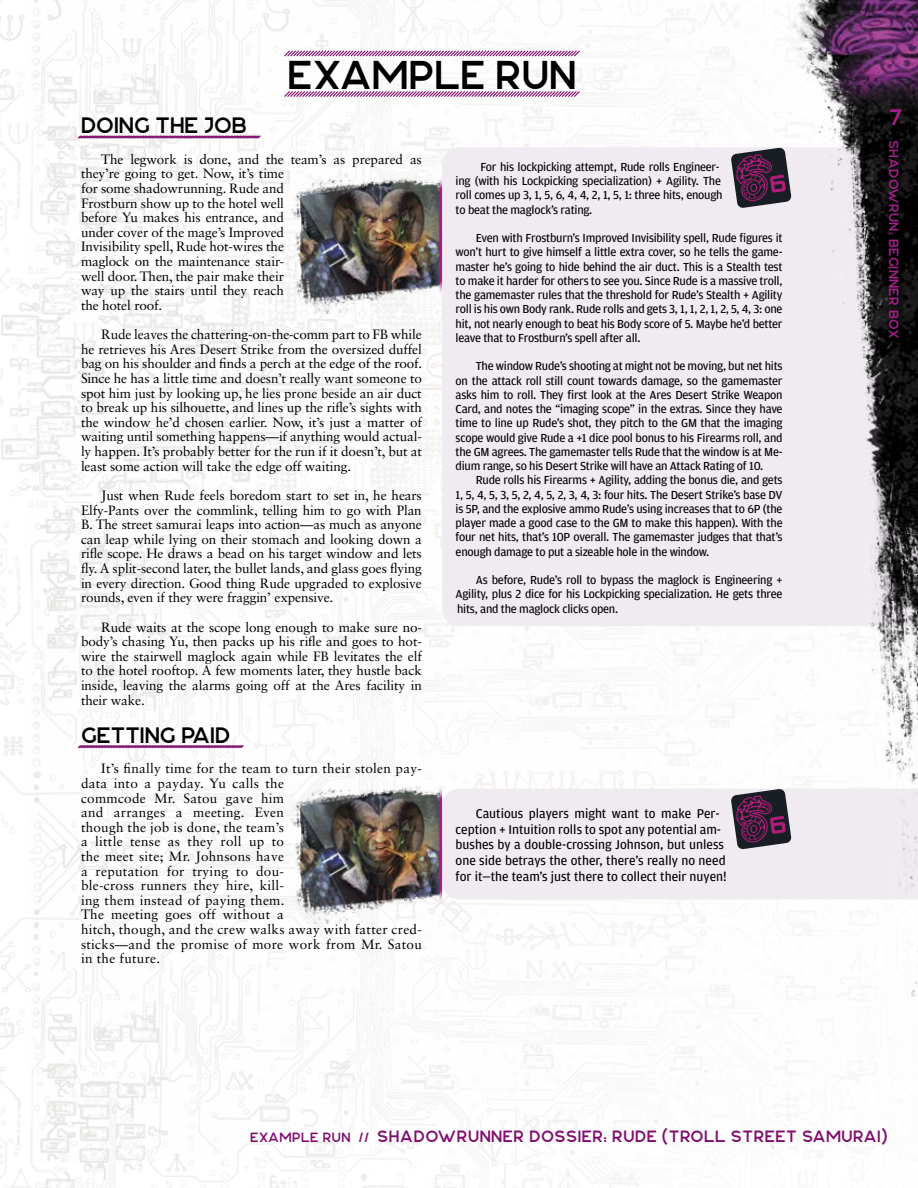
<style>
.page{position:relative;width:918px;height:1188px;background:#fff}
.page>*{position:absolute;margin:0;border:0;box-sizing:border-box;transform-origin:0 0}
.t1{font:40.5px "Njord";color:#000}
.t2{font:22.5px "Njord";color:#000}
.t3{font:22.5px "Njord";color:#a12089}
.t4{font:16.5px "Njord";letter-spacing:.03em;color:#800d6d}
.t5{font:13.5px/14.5px "Sabon LT Std";letter-spacing:-.01em;color:#000;text-align:justify}
.t6{font:13.5px/14.5px "Sabon LT Std";letter-spacing:.02em;color:#000}
.t7{font:13.5px/15.8px "Amplitude";color:#000}
.t8{font:13.5px "Njord";letter-spacing:.02em;color:#a12089}
.t9{font:12.3px/14.2px "Amplitude";letter-spacing:-.02em;color:#000;text-align:justify}
.s1{font-size:13.5px}
</style>
<div class="page">
<img style="left:0;top:0;width:715px;height:1188px">
<img style="left:28px;top:0;width:890px;height:1161px">
<div style="left:885px;top:136px;width:23px;height:211px;background:#000;opacity:.5"></div>
<h1 class="t1" style="left:287px;top:50px;width:291px">EXAMPLE RUN</h1>
<h2 class="t2" style="left:81px;top:112px;width:168px">DOING THE JOB</h2>
<p class="t5" style="left:81px;top:152px;width:342px;text-align:left;text-indent:20px">The legwork is done, and the team’s as prepared as they’re going to get. Now, it’s time<br>for some shadowrunning. Rude and<br>Frostburn show up to the hotel well<br>before Yu makes his entrance, and<br>under cover of the mage’s Improved<br>Invisibility spell, Rude hot-wires the<br>maglock on the maintenance stair-<br>well door. Then, the pair make their<br>way up the stairs until they reach<br>the hotel roof.</p>
<p class="t5" style="left:81px;top:327px;width:343px;text-indent:20px">Rude leaves the chattering-on-the-comm part to FB while he retrieves his Ares Desert Strike from the oversized duffel bag on his shoulder and finds a perch at the edge of the roof.<br>Since he has a little time and doesn’t really want someone to spot him just by looking up, he lies prone beside an air duct to break up his silhouette, and lines up the rifle’s sights with the window he’d chosen earlier. Now, it’s just a matter of waiting until something happens—if anything would actual&shy;ly happen. It’s probably better for the run if it doesn’t, but at least some action will take the edge off waiting.</p>
<p class="t5" style="left:81px;top:488px;width:342px;text-indent:20px">Just when Rude feels boredom start to set in, he hears Elfy-Pants over the commlink, telling him to go with Plan B. The street samurai leaps into action—as much as anyone can leap while lying on their stomach and looking down a rifle scope. He draws a bead on his target window and lets fly. A split-second later, the bullet lands, and glass goes flying in every direction. Good thing Rude upgraded to explosive rounds, even if they were fraggin’ expensive.</p>
<p class="t5" style="left:81px;top:619px;width:342px;text-indent:20px">Rude waits at the scope long enough to make sure no&shy;body’s chasing Yu, then packs up his rifle and goes to hot&shy;wire the stairwell maglock again while FB levitates the elf to the hotel rooftop. A few moments later, they hustle back inside, leaving the alarms going off at the Ares facility in their wake.</p>
<h2 class="t2" style="left:81px;top:721px;width:151px">GETTING PAID</h2>
<p class="t6" style="left:81px;top:761px;width:342px;text-indent:20px">It’s finally time for the team to turn their stolen pay&shy;data into a payday. Yu calls the<br>commcode Mr. Satou gave him<br>and arranges a meeting. Even<br>though the job is done, the team’s<br>a little tense as they roll up to<br>the meet site; Mr. Johnsons have<br>a reputation for trying to dou-<br>ble-cross runners they hire, kill-<br>ing them instead of paying them.<br>The meeting goes off without a<br>hitch, though, and the crew walks away with fatter cred&shy;sticks—and the promise of more work from Mr. Satou in the future.</p>
<p class="t9" style="left:456px;top:160px;width:269px;text-align:left;text-indent:25px">For his lockpicking attempt, Rude rolls Engineer&shy;ing (with his Lockpicking specialization) + Agility. The roll comes up 3, 1, 5, 6, 4, 4, 2, 1, 5, 1: three hits, enough to beat the maglock’s rating.</p>
<p class="t9" style="left:456px;top:231px;width:329px;text-indent:20px">Even with Frostburn’s Improved Invisibility spell, Rude figures it won’t hurt to give himself a little extra cover, so he tells the game&shy;master he’s going to hide behind the air duct. This is a Stealth test to make it harder for others to see you. Since Rude is a massive troll, the gamemaster rules that the threshold for Rude’s Stealth + Agility roll is his own Body rank. Rude rolls and gets 3, 1, 1, 2, 1, 2, 5, 4, 3: one hit, not nearly enough to beat his Body score of 5. Maybe he’d better leave that to Frostburn’s spell after all.</p>
<p class="t9" style="left:456px;top:359px;width:329px;text-indent:20px">The window Rude’s shooting at might not be moving, but net hits on the attack roll still count towards damage, so the gamemaster asks him to roll. They first look at the Ares Desert Strike Weapon Card, and notes the “imaging scope” in the extras. Since they have time to line up Rude’s shot, they pitch to the GM that the imaging scope would give Rude a +1 dice pool bonus to his Firearms roll, and the GM agrees. The gamemaster tells Rude that the window is at Me&shy;dium range, so his Desert Strike will have an Attack Rating of 10.</p>
<p class="t9" style="left:456px;top:473px;width:329px;text-indent:20px">Rude rolls his Firearms + Agility, adding the bonus die, and gets 1, 5, 4, 5, 3, 5, 2, 4, 5, 2, 3, 4, 3: four hits. The Desert Strike’s base DV is 5P, and the explosive ammo Rude’s using increases that to 6P (the player made a good case to the GM to make this happen). With the four net hits, that’s 10P overall. The gamemaster judges that that’s enough damage to put a sizeable hole in the window.</p>
<p class="t9" style="left:456px;top:573px;width:328px;text-indent:20px">As before, Rude’s roll to bypass the maglock is Engineering + Agility, plus 2 dice for his Lockpicking specialization. He gets three hits, and the maglock clicks open.</p>
<p class="t7" style="left:456px;top:806px;width:273px;text-indent:20px">Cautious players might want to make Per&shy;ception + Intuition rolls to spot any potential am&shy;bushes by a double-crossing Johnson, but unless one side betrays the other, there’s really no need for it—the team’s just there to collect their nuyen!</p>
<h2 class="t3" style="left:889px;top:103px;width:15px">7</h2>
<p class="t8" style="left:902px;top:140px;width:200px;rotate:90deg">SHADOWRUN: BEGINNER BOX</p>
<h3 class="t4" style="left:250px;top:1126px;width:639px"><span class="s1">EXAMPLE RUN //</span> SHADOWRUNNER DOSSIER: RUDE (TROLL STREET SAMURAI)</h3>
</div>
